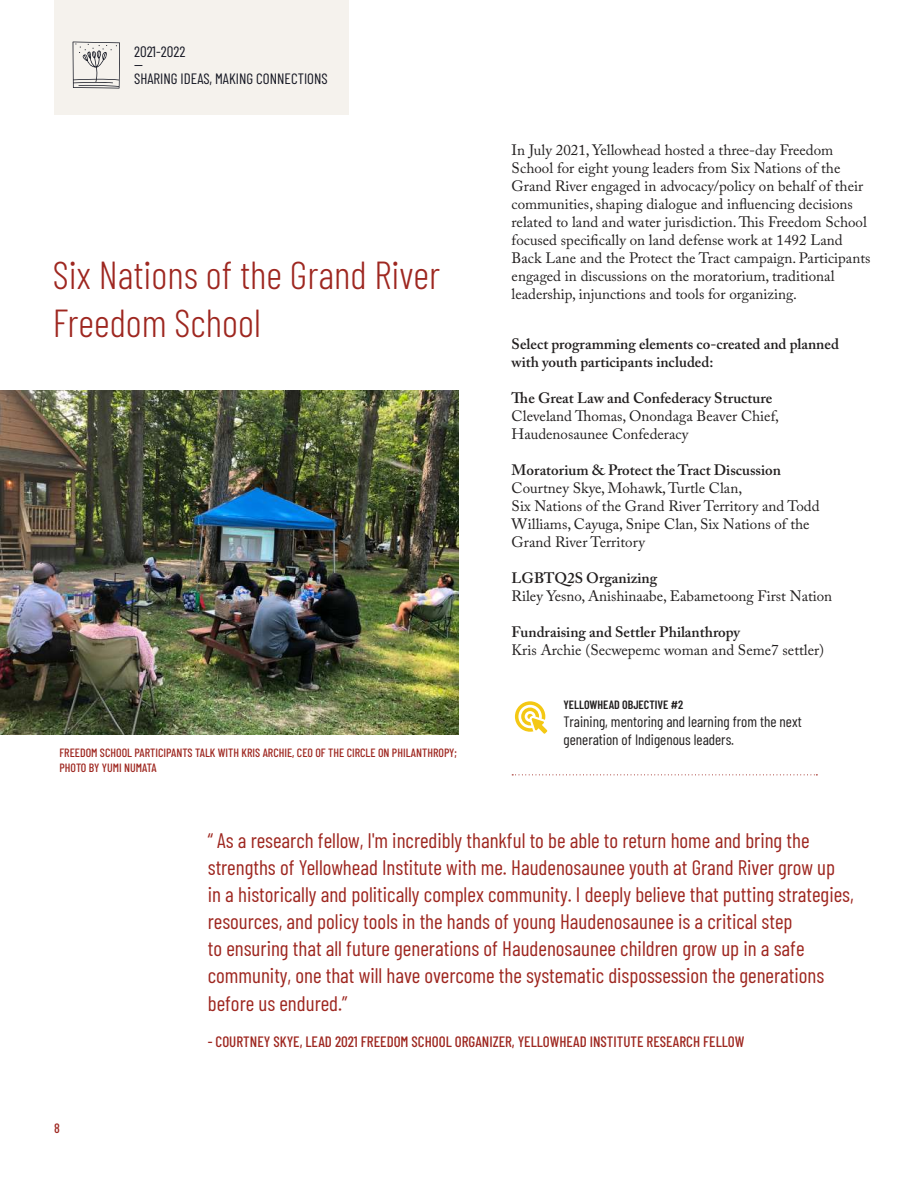
<style>
.page{position:relative;width:918px;height:1188px;background:#fff}
.page>*{position:absolute;margin:0;border:0;box-sizing:border-box;transform-origin:0 0}
.t1{font:300 39px/48px "Barlow Condensed";color:#9e2720}
.t2{font:21px/27.3px "Barlow Condensed";color:#9e2720}
.t3{font:15px/18px "Adobe Caslon Pro";color:#221f1f}
.t4{font:600 15px/18px "Adobe Caslon Pro";color:#221f1f}
.t5{font:500 15px "Barlow Condensed";color:#9e2720}
.t6{font:15px/18px "Barlow Condensed";color:#221f1f}
.t7{font:15px/13.5px "Barlow Condensed";color:#141622}
.t8{font:500 13.5px "Barlow Condensed";color:#9e2720}
.t9{font:500 12px/14.4px "Barlow Condensed";color:#9e2720}
.t10{font:600 12px "Barlow Condensed";color:#221f1f}
</style>
<div class="page">
<div style="left:54px;top:0;width:295px;height:115px;background:#f5f2ed"></div>
<svg style="left:73px;top:42px;width:47px;height:47px"></svg>
<svg style="left:512px;top:774px;width:305px;height:1px"></svg>
<img style="left:0;top:390px;width:459px;height:345px">
<svg style="left:515px;top:701px;width:32px;height:33px"></svg>
<p class="t7" style="left:134px;top:46px;width:195px">2021-2022<br>--<br>SHARING IDEAS, MAKING CONNECTIONS</p>
<h1 class="t1" style="left:53px;top:255px;width:389px">Six Nations of the Grand River<br>Freedom School</h1>
<p class="t9" style="left:59px;top:747px;width:399px">FREEDOM SCHOOL PARTICIPANTS TALK WITH KRIS ARCHIE, CEO OF THE CIRCLE ON PHILANTHROPY;<br>PHOTO BY YUMI NUMATA</p>
<p class="t3" style="left:512px;top:143px;width:360px">In July 2021, Yellowhead hosted a three-day Freedom School for eight young leaders from Six Nations of the Grand River engaged in advocacy/policy on behalf of their communities, shaping dialogue and influencing decisions related to land and water jurisdiction. This Freedom School focused specifically on land defense work at 1492 Land Back Lane and the Protect the Tract campaign. Participants engaged in discussions on the moratorium, traditional leadership, injunctions and tools for organizing.</p>
<p class="t4" style="left:512px;top:336px;width:329px">Select programming elements co-created and planned with youth participants included:</p>
<p class="t4" style="left:512px;top:390px;width:262px">The Great Law and Confederacy Structure</p>
<p class="t3" style="left:512px;top:408px;width:269px">Cleveland Thomas, Onondaga Beaver Chief,<br>Haudenosaunee Confederacy</p>
<p class="t4" style="left:512px;top:462px;width:271px">Moratorium &amp; Protect the Tract Discussion</p>
<p class="t3" style="left:512px;top:480px;width:309px">Courtney Skye, Mohawk, Turtle Clan,<br>Six Nations of the Grand River Territory and Todd Williams, Cayuga, Snipe Clan, Six Nations of the Grand River Territory</p>
<p class="t4" style="left:512px;top:570px;width:147px">LGBTQ2S Organizing</p>
<p class="t3" style="left:512px;top:588px;width:322px">Riley Yesno, Anishinaabe, Eabametoong First Nation</p>
<p class="t4" style="left:512px;top:624px;width:230px">Fundraising and Settler Philanthropy</p>
<p class="t3" style="left:512px;top:642px;width:314px">Kris Archie (Secwepemc woman and Seme7 settler)</p>
<p class="t10" style="left:564px;top:700px;width:121px">YELLOWHEAD OBJECTIVE #2</p>
<p class="t6" style="left:564px;top:714px;width:240px">Training, mentoring and learning from the next generation of Indigenous leaders.</p>
<p class="t8" style="left:54px;top:1123px;width:7px">8</p>
<p class="t2" style="left:208px;top:828px;width:648px">“ As a research fellow, I'm incredibly thankful to be able to return home and bring the strengths of Yellowhead Institute with me. Haudenosaunee youth at Grand River grow up<br>in a historically and politically complex community. I deeply believe that putting strategies, resources, and policy tools in the hands of young Haudenosaunee is a critical step<br>to ensuring that all future generations of Haudenosaunee children grow up in a safe community, one that will have overcome the systematic dispossession the generations before us endured.”</p>
<p class="t5" style="left:208px;top:1036px;width:538px">- COURTNEY SKYE, LEAD 2021 FREEDOM SCHOOL ORGANIZER, YELLOWHEAD INSTITUTE RESEARCH FELLOW</p>
</div>
